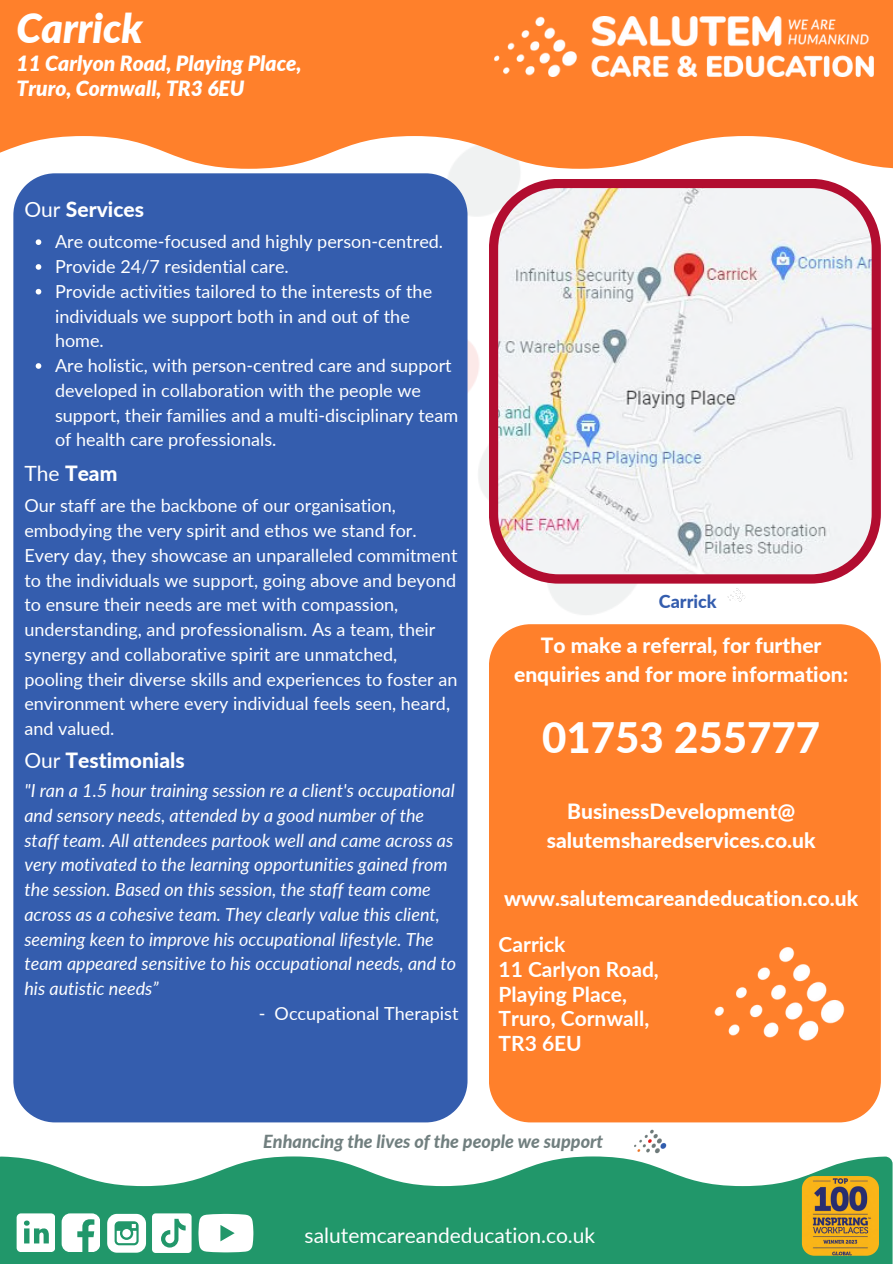
<style>
.page{position:relative;width:893px;height:1264px;background:#fff}
.page>*{position:absolute;margin:0;border:0;box-sizing:border-box;transform-origin:0 0}
.t1{font:800 42px "Lato";color:#fff}
.t2{font:italic 900 40.5px "Lato";color:#fff}
.t3{font:800 21px/29.2px "Lato";color:#fff;text-align:center}
.t4{font:700 21px/24.8px "Lato";color:#fff}
.t5{font:italic 900 21px "Lato";color:#fff}
.t6{font:21px "Lato";color:#fff}
.t7{font:18px/24.8px "Lato";color:#fff}
.t8{font:italic 18px/24.8px "Lato";color:#fff}
.t9{font:italic 800 18px "Lato";color:#717f7f}
.t10{font:800 18px "Lato";color:#345dae}
.s1{font-weight:400}
</style>
<div class="page">
<div style="left:489px;top:624px;width:391px;height:498px;background:#ff802b"></div>
<img style="left:229px;top:168px;width:596px;height:503px">
<img style="left:725px;top:588px;width:20px;height:14px">
<img style="left:703px;top:941px;width:146px;height:105px">
<svg style="left:0;top:1156px;width:892px;height:107px;fill:#21976a"></svg>
<svg style="left:489px;top:179px;width:391px;height:404px;fill:#f1f3f4"></svg>
<div style="left:13px;top:173px;width:454px;height:949px;background:#345dae"></div>
<img style="left:634px;top:1129px;width:32px;height:25px">
<svg style="left:0;top:0;width:892px;height:168px;background:#fe8f44"></svg>
<svg style="left:36px;top:239px;width:5px;height:6px"></svg>
<svg style="left:36px;top:264px;width:5px;height:6px"></svg>
<svg style="left:36px;top:289px;width:5px;height:5px"></svg>
<svg style="left:36px;top:363px;width:5px;height:6px"></svg>
<img style="left:494px;top:16px;width:379px;height:60px">
<svg style="left:107px;top:1213px;width:39px;height:39px"></svg>
<svg style="left:62px;top:1213px;width:38px;height:38px"></svg>
<svg style="left:17px;top:1213px;width:38px;height:38px"></svg>
<svg style="left:152px;top:1213px;width:39px;height:39px"></svg>
<svg style="left:198px;top:1213px;width:55px;height:39px"></svg>
<svg style="left:799px;top:1174px;width:81px;height:83px;background:#b39334"></svg>
<p class="t2" style="left:17px;top:3px;width:127px">Carrick</p>
<p class="t5" style="left:17px;top:51px;width:286px">11 Carlyon Road, Playing Place,</p>
<p class="t5" style="left:17px;top:75px;width:229px">Truro, Cornwall, TR3 6EU</p>
<p class="t3" style="left:24px;top:194px;width:121px"><span class="s1">Our</span> Services</p>
<p class="t7" style="left:55px;top:229px;width:389px">Are outcome-focused and highly person-centred.</p>
<p class="t7" style="left:55px;top:254px;width:235px">Provide 24/7 residential care.</p>
<p class="t7" style="left:55px;top:278px;width:378px">Provide activities tailored to the interests of the individuals we support both in and out of the home.</p>
<p class="t7" style="left:55px;top:353px;width:404px">Are holistic, with person-centred care and support developed in collaboration with the people we support, their families and a multi-disciplinary team of health care professionals.</p>
<p class="t3" style="left:24px;top:458px;width:94px"><span class="s1">The</span> Team</p>
<p class="t7" style="left:24px;top:493px;width:434px">Our staff are the backbone of our organisation, embodying the very spirit and ethos we stand for.<br>Every day, they showcase an unparalleled commitment to the individuals we support, going above and beyond to ensure their needs are met with compassion, understanding, and professionalism. As a team, their synergy and collaborative spirit are unmatched, pooling their diverse skills and experiences to foster an environment where every individual feels seen, heard, and valued.</p>
<p class="t3" style="left:24px;top:745px;width:162px"><span class="s1">Our</span> Testimonials</p>
<p class="t8" style="left:24px;top:777px;width:433px">"I ran a 1.5 hour training session re a client's occupational and sensory needs, attended by a good number of the staff team. All attendees partook well and came across as very motivated to the learning opportunities gained from the session. Based on this session, the staff team come across as a cohesive team. They clearly value this client, seeming keen to improve his occupational lifestyle. The team appeared sensitive to his occupational needs, and to his autistic needs”</p>
<p class="t7" style="left:259px;top:1000px;width:201px">- Occupational Therapist</p>
<p class="t10" style="left:658px;top:590px;width:59px">Carrick</p>
<p class="t3" style="left:514px;top:630px;width:335px">To make a referral, for further enquiries and for more information:</p>
<p class="t1" style="left:542px;top:712px;width:279px">01753 255777</p>
<p class="t3" style="left:567px;top:795px;width:229px">BusinessDevelopment@</p>
<p class="t3" style="left:546px;top:825px;width:270px">salutemsharedservices.co.uk</p>
<p class="t3" style="left:504px;top:883px;width:355px">www.salutemcareandeducation.co.uk</p>
<p class="t4" style="left:498px;top:931px;width:68px">Carrick</p>
<p class="t4" style="left:498px;top:956px;width:162px">11 Carlyon Road,<br>Playing Place,</p>
<p class="t4" style="left:498px;top:1005px;width:152px">Truro, Cornwall,</p>
<p class="t4" style="left:498px;top:1030px;width:85px">TR3 6EU</p>
<p class="t9" style="left:263px;top:1130px;width:341px">Enhancing the lives of the people we support</p>
<p class="t6" style="left:304px;top:1221px;width:292px">salutemcareandeducation.co.uk</p>
</div>
